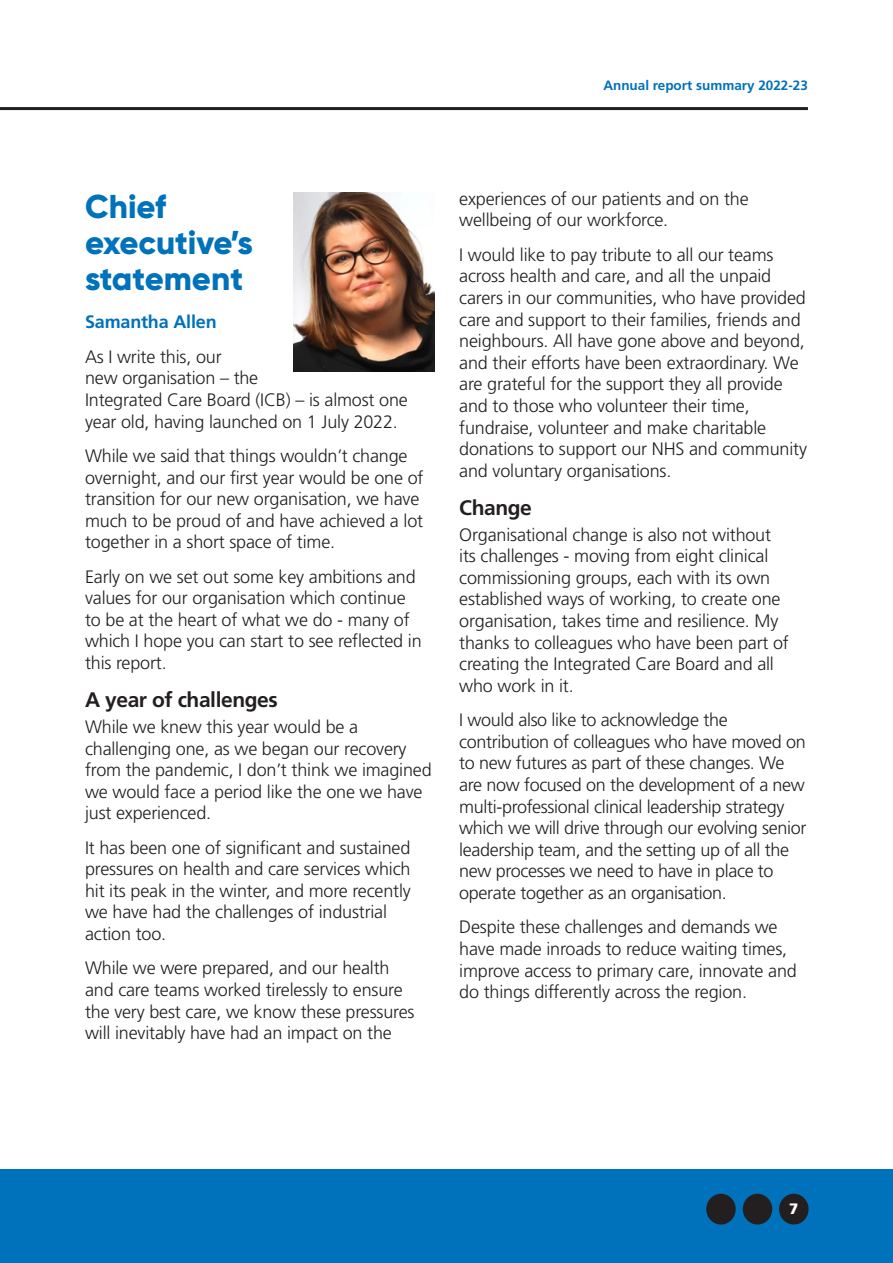
<style>
.page{position:relative;width:893px;height:1263px;background:#fff}
.page>*{position:absolute;margin:0;border:0;box-sizing:border-box;transform-origin:0 0}
.Headers{font:800 33px/36px "Gilroy";color:#0071bb}
.Sub_heads{font:700 21px "Frutiger";letter-spacing:-.02em;color:#231f20}
.t1{font:300 18px/21.6px "Frutiger";letter-spacing:-.01em;color:#231f20}
.t2{font:700 18px "Frutiger";letter-spacing:-.01em;color:#0071bb}
.t3{font:900 15px "Frutiger LT Pro";color:#fff}
.t4{font:700 13.5px "Frutiger";color:#0071bb}
</style>
<div class="page">
<div style="left:0;top:1169px;width:893px;height:94px;background:#0071bb"></div>
<div style="left:743px;top:1194px;width:29px;height:30px;background:#231f20;border-radius:50%"></div>
<div style="left:779px;top:1194px;width:29px;height:30px;background:#231f20;border-radius:50%"></div>
<hr style="left:0;top:107px;width:808px;height:3px;background:#231f20">
<div style="left:706px;top:1194px;width:30px;height:30px;background:#231f20;border-radius:50%"></div>
<img style="left:293px;top:192px;width:141px;height:179px">
<p class="t4" style="left:603px;top:78px;width:206px">Annual report summary 2022-23</p>
<p class="Headers" style="left:85px;top:188px;width:169px">Chief executive’s statement</p>
<p class="t2" style="left:85px;top:312px;width:133px">Samantha Allen</p>
<p class="t1" style="left:85px;top:346px;width:324px">As I write this, our<br>new organisation – the<br>Integrated Care Board (ICB) – is almost one year old, having launched on 1 July 2022.</p>
<p class="t1" style="left:85px;top:445px;width:340px">While we said that things wouldn’t change overnight, and our first year would be one of transition for our new organisation, we have much to be proud of and have achieved a lot together in a short space of time.</p>
<p class="t1" style="left:85px;top:566px;width:338px">Early on we set out some key ambitions and values for our organisation which continue to be at the heart of what we do - many of which I hope you can start to see reflected in this report.</p>
<p class="Sub_heads" style="left:85px;top:687px;width:194px">A year of challenges</p>
<p class="t1" style="left:85px;top:716px;width:348px">While we knew this year would be a challenging one, as we began our recovery from the pandemic, I don’t think we imagined we would face a period like the one we have just experienced.</p>
<p class="t1" style="left:85px;top:837px;width:327px">It has been one of significant and sustained pressures on health and care services which hit its peak in the winter, and more recently we have had the challenges of industrial action too.</p>
<p class="t1" style="left:85px;top:957px;width:331px">While we were prepared, and our health and care teams worked tirelessly to ensure the very best care, we know these pressures will inevitably have had an impact on the</p>
<p class="t1" style="left:459px;top:188px;width:291px">experiences of our patients and on the wellbeing of our workforce.</p>
<p class="t1" style="left:459px;top:244px;width:349px">I would like to pay tribute to all our teams across health and care, and all the unpaid carers in our communities, who have provided care and support to their families, friends and neighbours. All have gone above and beyond, and their efforts have been extraordinary. We are grateful for the support they all provide and to those who volunteer their time, fundraise, volunteer and make charitable donations to support our NHS and community and voluntary organisations.</p>
<p class="Sub_heads" style="left:459px;top:495px;width:74px">Change</p>
<p class="t1" style="left:459px;top:524px;width:331px">Organisational change is also not without its challenges - moving from eight clinical commissioning groups, each with its own established ways of working, to create one organisation, takes time and resilience. My thanks to colleagues who have been part of creating the Integrated Care Board and all who work in it.</p>
<p class="t1" style="left:459px;top:709px;width:349px">I would also like to acknowledge the contribution of colleagues who have moved on to new futures as part of these changes. We are now focused on the development of a new multi-professional clinical leadership strategy which we will drive through our evolving senior leadership team, and the setting up of all the new processes we need to have in place to operate together as an organisation.</p>
<p class="t1" style="left:459px;top:916px;width:339px">Despite these challenges and demands we have made inroads to reduce waiting times, improve access to primary care, innovate and do things differently across the region.</p>
<p class="t3" style="left:789px;top:1199px;width:11px">7</p>
</div>
